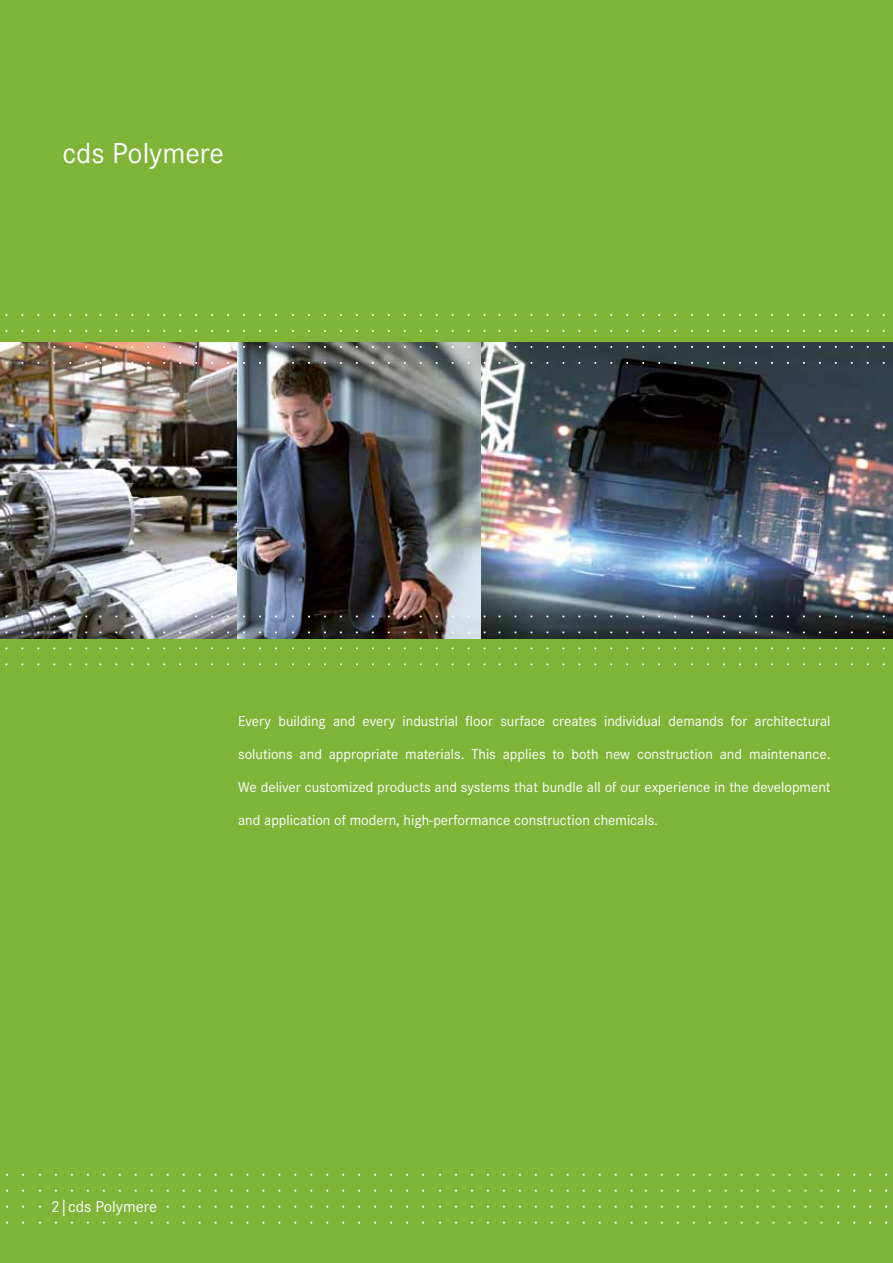
<style>
.page{position:relative;width:893px;height:1263px;background:#7fb439}
.page>*{position:absolute;margin:0;border:0;box-sizing:border-box;transform-origin:0 0}
.t1{font:30px "Corporate S";color:#fff}
.t2{font:16.5px "Corporate S";color:#fff}
.t3{font:15px "Corporate S";color:#fff}
</style>
<div class="page">
<img style="left:0;top:342px;width:893px;height:296px">
<h1 class="t1" style="left:62px;top:136px;width:163px">cds Polymere</h1>
<p class="t3" style="left:238px;top:713px;width:594px">Every building and every industrial floor surface creates individual demands for architectural</p>
<p class="t3" style="left:238px;top:746px;width:594px">solutions and appropriate materials. This applies to both new construction and maintenance.</p>
<p class="t3" style="left:238px;top:779px;width:594px">We deliver customized products and systems that bundle all of our experience in the development</p>
<p class="t3" style="left:238px;top:812px;width:421px">and application of modern, high-performance construction chemicals.</p>
<p class="t2" style="left:51px;top:1197px;width:108px">2|cds Polymere</p>
</div>
